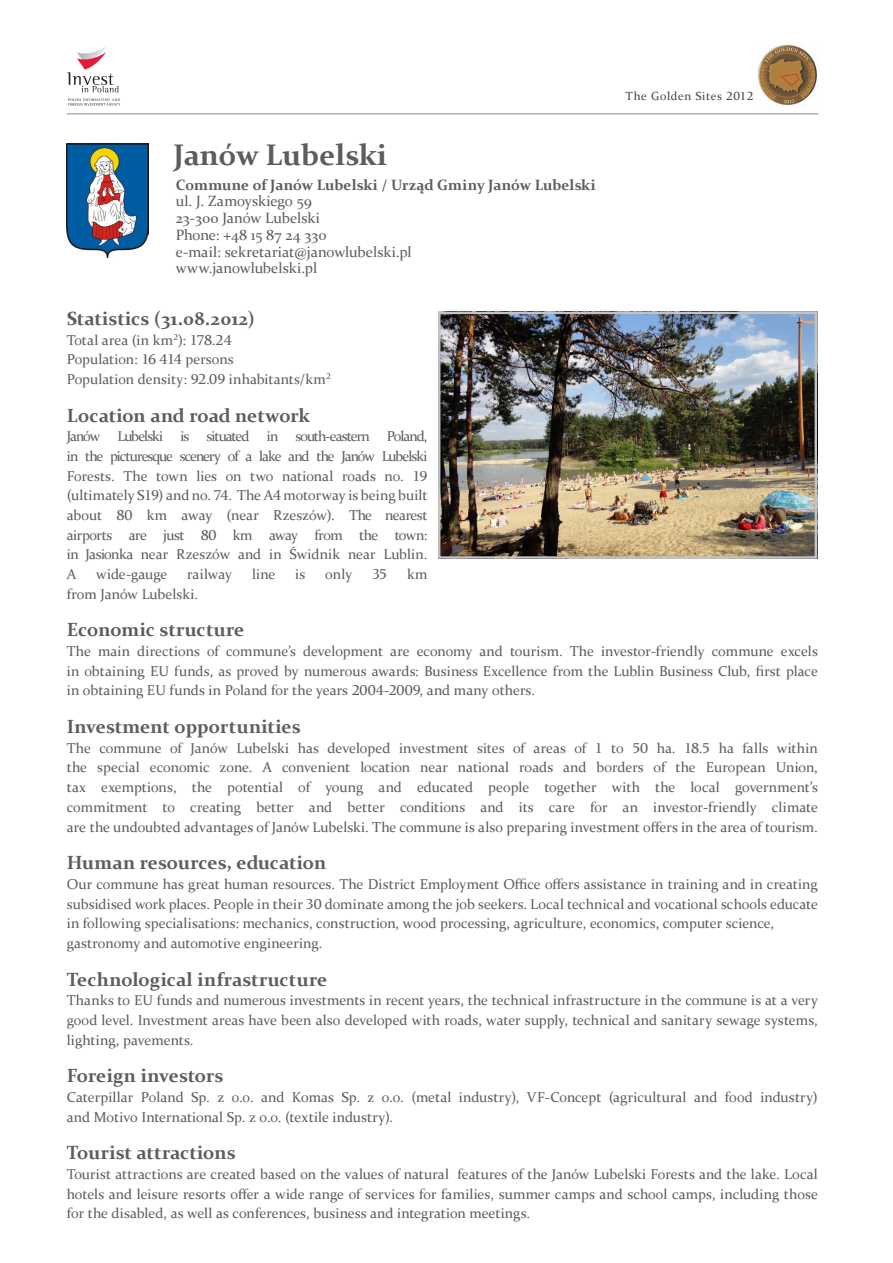
<style>
.page{position:relative;width:893px;height:1263px;background:#fff}
.page>*{position:absolute;margin:0;border:0;box-sizing:border-box;transform-origin:0 0}
.t1{font:700 29.85px "Constantia";color:#5b5d60}
.t2{font:700 19.05px "Constantia";color:#5b5d60}
.t3{font:14.85px/16.6px "Constantia";color:#5b5d60}
.t4{font:14.25px/19.6px "Constantia";letter-spacing:.005em;color:#5b5d60;text-align:justify}
.t5{font:14.25px "Constantia";letter-spacing:-.015em;color:#5b5d60}
.t6{font:11.85px "Constantia";letter-spacing:.045em;color:#424447}
.s1{font-weight:700}
</style>
<div class="page">
<hr style="left:67px;top:114px;width:752px;height:1px;background:#8d8a8c">
<img style="left:67px;top:143px;width:81px;height:115px">
<img style="left:441px;top:315px;width:373px;height:241px">
<div style="left:438px;top:312px;width:379px;height:247px;border:2px solid #c1c3c5"></div>
<img style="left:757px;top:44px;width:61px;height:62px">
<svg style="left:67px;top:47px;width:53px;height:59px"></svg>
<p class="t1" style="left:173px;top:134px;width:215px">Janów Lubelski</p>
<p class="t3" style="left:176px;top:176px;width:422px"><span class="s1">Commune of Janów Lubelski / Urząd Gminy Janów Lubelski </span>ul. J. Zamoyskiego 59<br>23-300 Janów Lubelski<br>Phone: +48 15 87 24 330<br>e-mail: sekretariat@janowlubelski.pl<br>www.janowlubelski.pl</p>
<p class="t6" style="left:626px;top:88px;width:129px">The Golden Sites 2012</p>
<p class="t2" style="left:67px;top:305px;width:189px">Statistics (31.08.2012)</p>
<p class="t4" style="left:67px;top:329px;width:266px;text-align:left">Total area (in km<sup>2</sup>): 178.24<br>Population: 16 414 persons<br>Population density: 92.09 inhabitants/km<sup>2</sup></p>
<p class="t2" style="left:67px;top:402px;width:245px">Location and road network</p>
<p class="t4" style="left:67px;top:426px;width:362px">Janów Lubelski is situated in south-eastern Poland, in the picturesque scenery of a lake and the Janów Lubelski Forests. The town lies on two national roads no. 19 (ultimately S19) and no. 74. The A4 motorway is being built about 80 km away (near Rzeszów). The nearest airports are just 80 km away from the town: in Jasionka near Rzeszów and in Świdnik near Lublin.<br>A</p>
<p class="t5" style="left:96px;top:565px;width:72px">wide-gauge</p>
<p class="t4" style="left:187px;top:564px;width:46px">railway</p>
<p class="t4" style="left:252px;top:564px;width:25px">line</p>
<p class="t4" style="left:295px;top:564px;width:11px">is</p>
<p class="t4" style="left:325px;top:564px;width:29px">only</p>
<p class="t4" style="left:372px;top:564px;width:17px">35</p>
<p class="t4" style="left:407px;top:564px;width:22px">km</p>
<p class="t4" style="left:67px;top:583px;width:133px">from Janów Lubelski.</p>
<p class="t2" style="left:67px;top:617px;width:179px">Economic structure</p>
<p class="t4" style="left:67px;top:641px;width:753px">The main directions of commune’s development are economy and tourism. The investor-friendly commune excels in obtaining EU funds, as proved by numerous awards: Business Excellence from the Lublin Business Club, first place in obtaining EU funds in Poland for the years 2004-2009, and many others.</p>
<p class="t2" style="left:67px;top:713px;width:235px">Investment opportunities</p>
<p class="t4" style="left:67px;top:737px;width:753px">The commune of Janów Lubelski has developed investment sites of areas of 1 to 50 ha. 18.5 ha falls within the special economic zone. A convenient location near national roads and borders of the European Union, tax exemptions, the potential of young and educated people together with the local government’s commitment to creating better and better conditions and its care for an investor-friendly climate are the undoubted advantages of Janów Lubelski. The commune is also preparing investment offers in the area of tourism.</p>
<p class="t2" style="left:67px;top:849px;width:261px">Human resources, education</p>
<p class="t4" style="left:67px;top:873px;width:753px;text-align:left">Our commune has great human resources. The District Employment Office offers assistance in training and in creating subsidised work places. People in their 30 dominate among the job seekers. Local technical and vocational schools educate in following specialisations: mechanics, construction, wood processing, agriculture, economics, computer science, gastronomy and automotive engineering.</p>
<p class="t2" style="left:67px;top:966px;width:262px">Technological infrastructure</p>
<p class="t4" style="left:67px;top:990px;width:753px">Thanks to EU funds and numerous investments in recent years, the technical infrastructure in the commune is at a very good level. Investment areas have been also developed with roads, water supply, technical and sanitary sewage systems, lighting, pavements.</p>
<p class="t2" style="left:67px;top:1062px;width:158px">Foreign investors</p>
<p class="t4" style="left:67px;top:1086px;width:753px">Caterpillar Poland Sp. z o.o. and Komas Sp. z o.o. (metal industry), VF-Concept (agricultural and food industry) and Motivo International Sp. z o.o. (textile industry).</p>
<p class="t2" style="left:67px;top:1139px;width:170px">Tourist attractions</p>
<p class="t4" style="left:67px;top:1163px;width:753px">Tourist attractions are created based on the values of natural features of the Janów Lubelski Forests and the lake. Local hotels and leisure resorts offer a wide range of services for families, summer camps and school camps, including those for the disabled, as well as conferences, business and integration meetings.</p>
</div>
